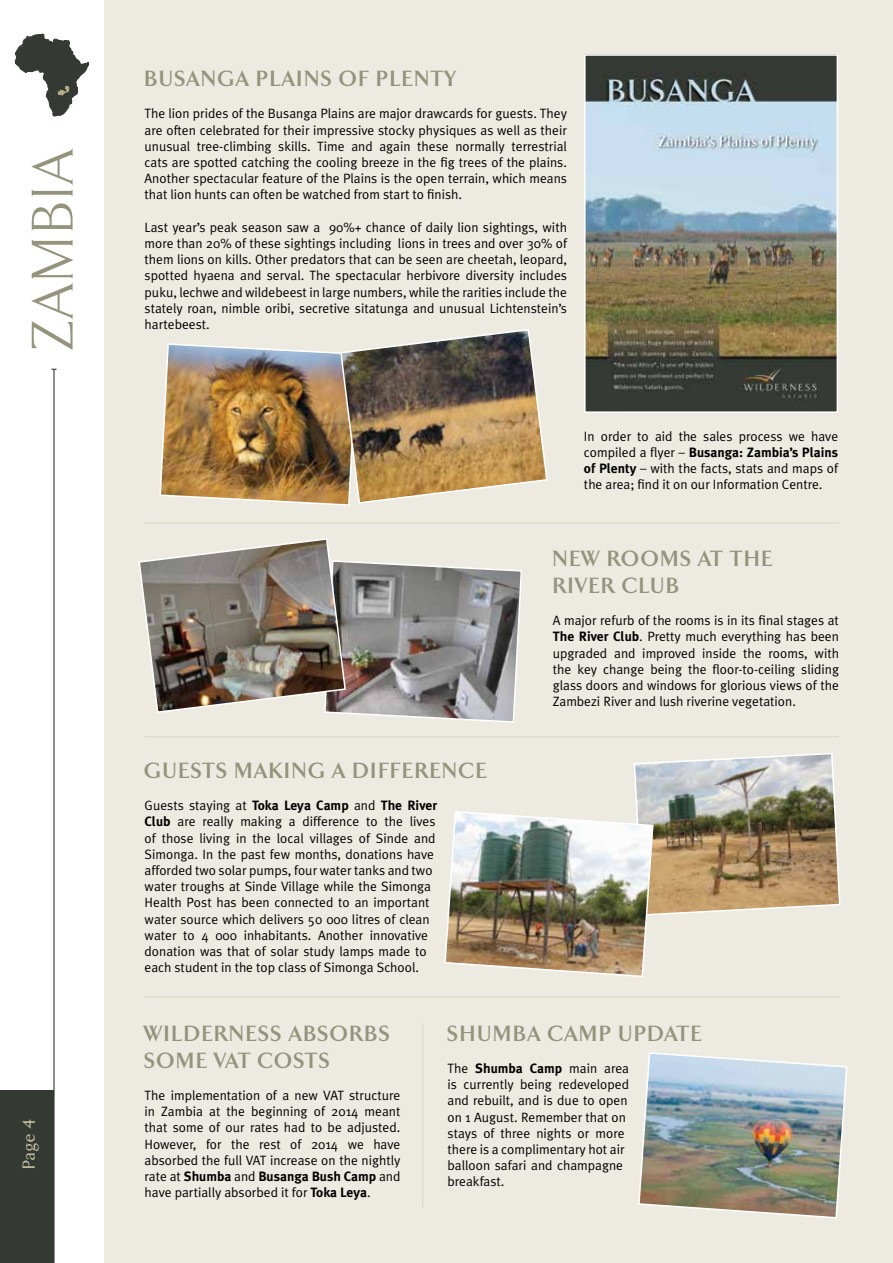
<style>
.page{position:relative;width:893px;height:1263px;background:#fff}
.page>*{position:absolute;margin:0;border:0;box-sizing:border-box;transform-origin:0 0}
.t1{font:300 60px "Arrow";color:#94937b}
.t2{font:700 22.5px/27px "Arrow";letter-spacing:.075em;color:#94937b}
.t3{font:500 18px "Arrow";color:#c5c1a0}
.t4{font:13.5px/16.2px "Meta Plus Normal";color:#000;text-align:justify}
.t5{font:700 13.5px "Meta Plus";color:#000}
.s1{font-family:"Meta Plus Normal";font-weight:400}
.s2{font-family:"Meta Plus";font-weight:700}
</style>
<div class="page">
<div style="left:0;top:1091px;width:54px;height:172px;background:#343933"></div>
<div style="left:104px;top:0;width:789px;height:1263px;background:#edebe1"></div>
<svg style="left:15px;top:34px;width:74px;height:83px"></svg>
<hr style="left:53px;top:369px;width:2px;height:894px;background:#343933">
<img style="left:587px;top:57px;width:248px;height:353px">
<div style="left:584px;top:54px;width:254px;height:359px;border:2px solid #fff"></div>
<hr style="left:145px;top:522px;width:694px;height:2px;background:#dfdcca">
<hr style="left:145px;top:736px;width:694px;height:1px;background:#dfdcca">
<img style="left:444px;top:753px;width:397px;height:224px">
<hr style="left:145px;top:996px;width:694px;height:2px;background:#dfdcca">
<img style="left:159px;top:329px;width:389px;height:177px">
<img style="left:638px;top:1052px;width:210px;height:167px">
<hr style="left:422px;top:1023px;width:2px;height:184px;background:#dfdcca">
<img style="left:138px;top:538px;width:384px;height:185px">
<h1 class="t1" style="left:22px;top:349px;width:205px;rotate:-90deg">ZAMBIA</h1>
<h3 class="t3" style="left:20px;top:1169px;width:51px;rotate:-90deg">Page 4</h3>
<h2 class="t2" style="left:145px;top:65px;width:313px">BUSANGA PLAINS OF PLENTY</h2>
<p class="t4" style="left:145px;top:106px;width:424px">The lion prides of the Busanga Plains are major drawcards for guests. They are often celebrated for their impressive stocky physiques as well as their unusual tree-climbing skills. Time and again these normally terrestrial cats are spotted catching the cooling breeze in the fig trees of the plains.<br>Another spectacular feature of the Plains is the open terrain, which means that lion hunts can often be watched from start to finish.</p>
<p class="t4" style="left:145px;top:219px;width:424px">Last year’s peak season saw a 90%+ chance of daily lion sightings, with more than 20% of these sightings including lions in trees and over 30% of them lions on kills. Other predators that can be seen are cheetah, leopard, spotted hyaena and serval. The spectacular herbivore diversity includes puku, lechwe and wildebeest in large numbers, while the rarities include the stately roan, nimble oribi, secretive sitatunga and unusual Lichtenstein’s hartebeest.</p>
<p class="t4" style="left:584px;top:428px;width:256px">In order to aid the sales process we have</p>
<p class="t5" style="left:584px;top:444px;width:256px"><span class="s1">compiled a flyer –</span> Busanga: Zambia’s Plains</p>
<p class="t4" style="left:584px;top:460px;width:256px"><span class="s2">of Plenty</span> – with the facts, stats and maps of the area; find it on our Information Centre.</p>
<h2 class="t2" style="left:145px;top:757px;width:343px">GUESTS MAKING A DIFFERENCE</h2>
<p class="t5" style="left:145px;top:798px;width:294px"><span class="s1">Guests staying at</span> Toka Leya Camp <span class="s1">and</span> The River</p>
<p class="t4" style="left:145px;top:813px;width:293px;text-align:left"><span class="s2">Club</span> are really making a difference to the lives of those living in the local villages of Sinde and Simonga. In the past few months, donations have afforded two solar pumps, four water tanks and two water troughs at Sinde Village while the Simonga Health Post has been connected to an important water source which delivers 50 000 litres of clean water to 4 000 inhabitants. Another innovative donation was that of solar study lamps made to each student in the top class of Simonga School.</p>
<h2 class="t2" style="left:553px;top:545px;width:221px">NEW ROOMS AT THE<br>RIVER CLUB</h2>
<p class="t4" style="left:553px;top:612px;width:288px">A major refurb of the rooms is in its final stages at <span class="s2">The River Club</span>. Pretty much everything has been upgraded and improved inside the rooms, with the key change being the floor-to-ceiling sliding glass doors and windows for glorious views of the Zambezi River and lush riverine vegetation.</p>
<h2 class="t2" style="left:145px;top:1020px;width:247px">WILDERNESS ABSORBS<br>SOME VAT COSTS</h2>
<p class="t4" style="left:145px;top:1087px;width:257px">The implementation of a new VAT structure in Zambia at the beginning of 2014 meant that some of our rates had to be adjusted.<br>However, for the rest of 2014 we have absorbed the full VAT increase on the nightly</p>
<p class="t5" style="left:145px;top:1168px;width:257px"><span class="s1">rate at</span> Shumba <span class="s1">and</span> Busanga Bush Camp <span class="s1">and</span></p>
<p class="t4" style="left:145px;top:1184px;width:228px">have partially absorbed it for <span class="s2">Toka Leya</span>.</p>
<h2 class="t2" style="left:448px;top:1020px;width:256px">SHUMBA CAMP UPDATE</h2>
<p class="t4" style="left:448px;top:1060px;width:183px;text-align:left">The <span class="s2">Shumba Camp</span> main area is currently being redeveloped and rebuilt, and is due to open on 1 August. Remember that on stays of three nights or more there is a complimentary hot air balloon safari and champagne breakfast.</p>
</div>
